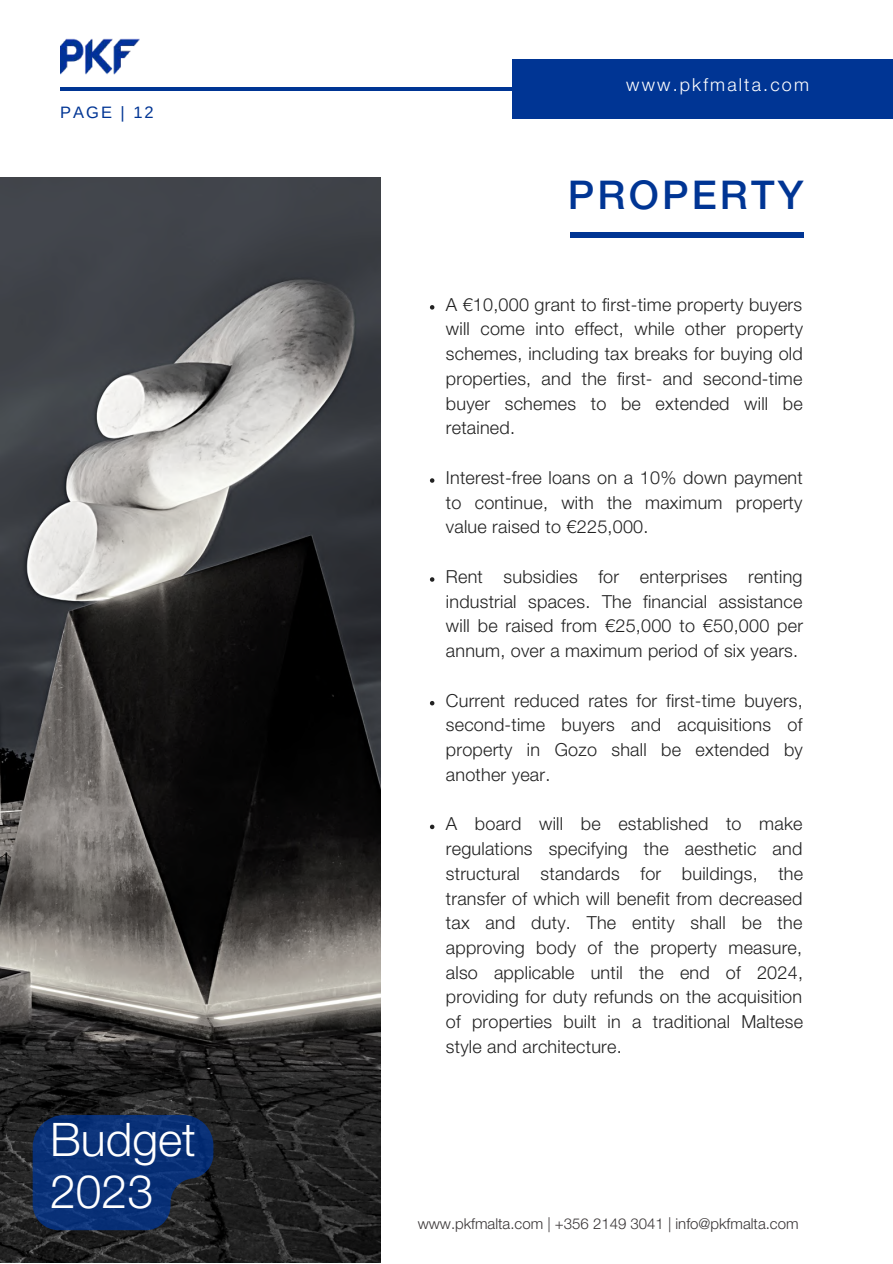
<style>
.page{position:relative;width:893px;height:1264px;background:#fff}
.page>*{position:absolute;margin:0;border:0;box-sizing:border-box;transform-origin:0 0}
.t1{font:300 46.35px/51.8px "Helvetica Neue LT Pro";color:#fff}
.t2{font:500 39.6px "Helvetica Neue LT Pro";letter-spacing:.08em;color:#003594}
.t3{font:300 18px/24.8px "Helvetica Neue LT Pro";letter-spacing:.015em;color:#222;text-align:justify}
.t4{font:300 18px "Helvetica Neue LT Pro";letter-spacing:.12em;color:#fff}
.t5{font:16.5px "Arimo";letter-spacing:.12em;color:#003594}
.t6{font:300 15px "Helvetica Neue LT Pro";color:#393536}
</style>
<div class="page">
<hr style="left:60px;top:87px;width:770px;height:4px;background:#003594">
<div style="left:512px;top:60px;width:380px;height:58px;background:#003594"></div>
<img style="left:60px;top:39px;width:79px;height:36px">
<img style="left:0;top:177px;width:380px;height:1085px">
<svg style="left:430px;top:305px;width:4px;height:4px"></svg>
<svg style="left:430px;top:478px;width:4px;height:5px"></svg>
<svg style="left:430px;top:577px;width:4px;height:4px"></svg>
<svg style="left:430px;top:701px;width:4px;height:4px"></svg>
<svg style="left:430px;top:824px;width:4px;height:5px"></svg>
<div style="left:570px;top:232px;width:233px;height:6px;background:#003594"></div>
<svg style="left:33px;top:1114px;width:180px;height:116px;background:#0d2f6c"></svg>
<p class="t5" style="left:60px;top:103px;width:95px">PAGE | 12</p>
<h1 class="t1" style="left:50px;top:1120px;width:147px">Budget<br>2023</h1>
<p class="t4" style="left:626px;top:78px;width:184px">www.pkfmalta.com</p>
<h2 class="t2" style="left:568px;top:180px;width:237px">PROPERTY</h2>
<p class="t3" style="left:446px;top:294px;width:358px">A €10,000 grant to first-time property buyers will come into effect, while other property schemes, including tax breaks for buying old properties, and the first- and second-time buyer schemes to be extended will be retained.</p>
<p class="t3" style="left:446px;top:467px;width:358px">Interest-free loans on a 10% down payment to continue, with the maximum property value raised to €225,000.</p>
<p class="t3" style="left:446px;top:566px;width:358px">Rent subsidies for enterprises renting industrial spaces. The financial assistance will be raised from €25,000 to €50,000 per annum, over a maximum period of six years.</p>
<p class="t3" style="left:446px;top:690px;width:358px">Current reduced rates for first-time buyers, second-time buyers and acquisitions of property in Gozo shall be extended by another year.</p>
<p class="t3" style="left:446px;top:814px;width:359px">A board will be established to make regulations specifying the aesthetic and structural standards for buildings, the transfer of which will benefit from decreased tax and duty. The entity shall be the approving body of the property measure, also applicable until the end of 2024, providing for duty refunds on the acquisition of properties built in a traditional Maltese style and architecture.</p>
<p class="t6" style="left:417px;top:1218px;width:382px">www.pkfmalta.com | +356 2149 3041 | info@pkfmalta.com</p>
</div>
